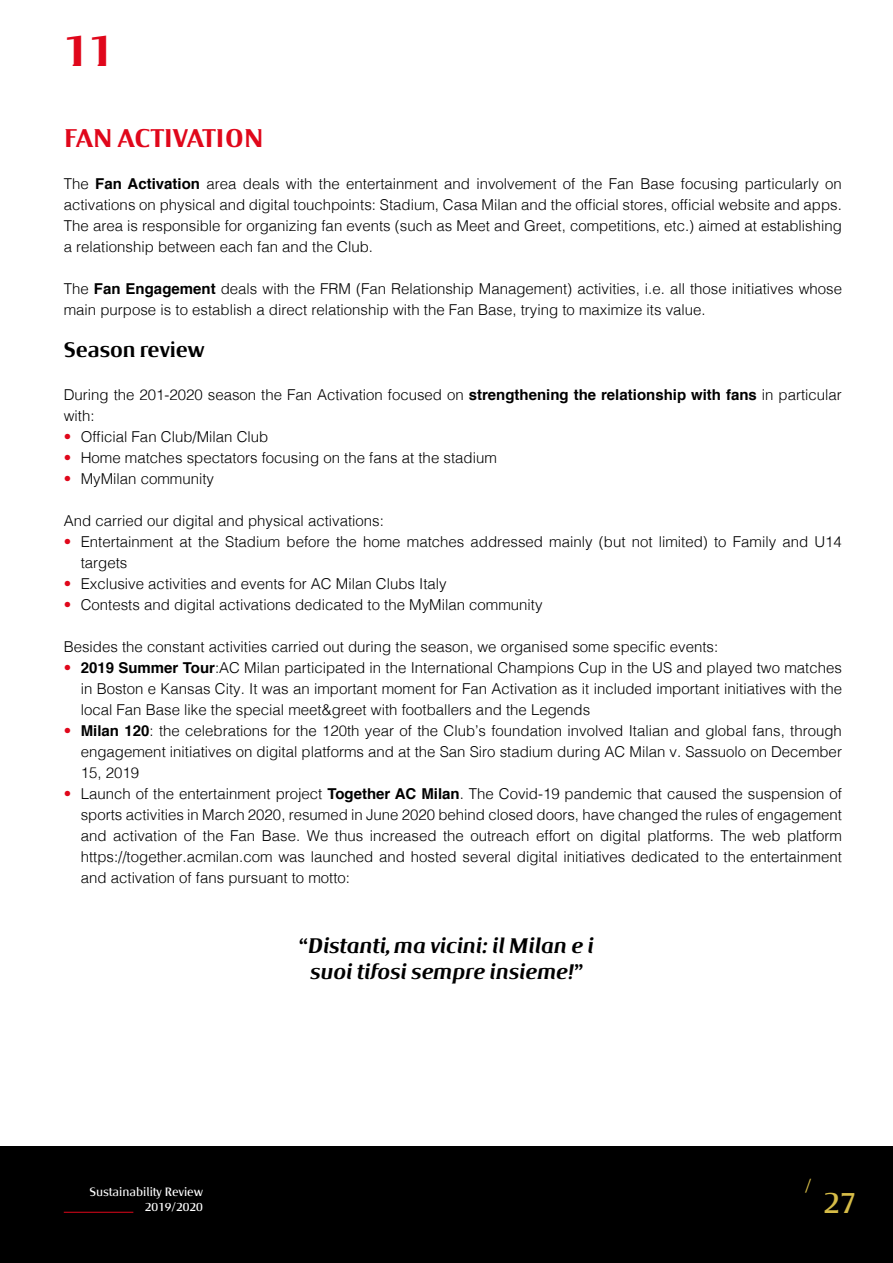
<style>
.page{position:relative;width:893px;height:1263px;background:#fff}
.page>*{position:absolute;margin:0;border:0;box-sizing:border-box;transform-origin:0 0}
.t1{font:700 45px "Milan Type Rev";color:#e0071b}
.t2{font:30px "Milan Type Rev";color:#d6bc47}
.t3{font:700 25.5px "Milan Type Rev";letter-spacing:.01em;color:#e0071b}
.t4{font:italic 700 21px/25.2px "Milan Type Rev";color:#000;text-align:center}
.t5{font:700 21px "Milan Type Rev";color:#000}
.t6{font:18px "Milan Type Rev";color:#d6bc47}
.t7{font:300 15px/21px "Helvetica";color:#000;text-align:justify}
.t8{font:12px/14.4px "Milan Type Rev";color:#fff;text-align:right}
.s1{font-weight:700}
.s2{color:#e0071b}
.s3{font-style:normal}
</style>
<div class="page">
<div style="left:0;top:1146px;width:893px;height:117px;background:#000"></div>
<hr style="left:64px;top:1212px;width:69px;height:1px;background:#e0071b">
<h1 class="t1" style="left:64px;top:25px;width:52px">11</h1>
<h3 class="t3" style="left:64px;top:124px;width:201px">FAN ACTIVATION</h3>
<p class="t7" style="left:64px;top:173px;width:780px">The <span class="s1">Fan Activation</span> area deals with the entertainment and involvement of the Fan Base focusing particularly on activations on physical and digital touchpoints: Stadium, Casa Milan and the official stores, official website and apps.<br>The area is responsible for organizing fan events (such as Meet and Greet, competitions, etc.) aimed at establishing a relationship between each fan and the Club.</p>
<p class="t7" style="left:64px;top:278px;width:780px">The <span class="s1">Fan Engagement</span> deals with the FRM (Fan Relationship Management) activities, i.e. all those initiatives whose main purpose is to establish a direct relationship with the Fan Base, trying to maximize its value.</p>
<h3 class="t5" style="left:64px;top:338px;width:142px">Season review</h3>
<p class="t7" style="left:64px;top:383px;width:780px">During the 201-2020 season the Fan Activation focused on <span class="s1">strengthening the relationship with fans</span> in particular with:</p>
<p class="t7" style="left:64px;top:425px;width:206px"><span class="s2">•</span> Official Fan Club/Milan Club</p>
<p class="t7" style="left:64px;top:446px;width:435px"><span class="s2">•</span> Home matches spectators focusing on the fans at the stadium</p>
<p class="t7" style="left:64px;top:467px;width:152px"><span class="s2">•</span> MyMilan community</p>
<p class="t7" style="left:64px;top:509px;width:322px">And carried our digital and physical activations:</p>
<p class="t7" style="left:81px;top:530px;width:763px;text-indent:-17px"><span class="s2">•</span> Entertainment at the Stadium before the home matches addressed mainly (but not limited) to Family and U14 targets</p>
<p class="t7" style="left:64px;top:572px;width:384px"><span class="s2">•</span> Exclusive activities and events for AC Milan Clubs Italy</p>
<p class="t7" style="left:64px;top:593px;width:480px"><span class="s2">•</span> Contests and digital activations dedicated to the MyMilan community</p>
<p class="t7" style="left:64px;top:635px;width:656px">Besides the constant activities carried out during the season, we organised some specific events:</p>
<p class="t7" style="left:81px;top:656px;width:763px;text-indent:-17px"><span class="s2">•</span> <span class="s1">2019 Summer Tour</span>:AC Milan participated in the International Champions Cup in the US and played two matches in Boston e Kansas City. It was an important moment for Fan Activation as it included important initiatives with the local Fan Base like the special meet&amp;greet with footballers and the Legends</p>
<p class="t7" style="left:81px;top:719px;width:763px;text-indent:-17px"><span class="s2">•</span> <span class="s1">Milan 120</span>: the celebrations for the 120th year of the Club’s foundation involved Italian and global fans, through engagement initiatives on digital platforms and at the San Siro stadium during AC Milan v. Sassuolo on December 15, 2019</p>
<p class="t7" style="left:81px;top:782px;width:763px;text-indent:-17px"><span class="s2">•</span> Launch of the entertainment project <span class="s1">Together AC Milan</span>. The Covid-19 pandemic that caused the suspension of sports activities in March 2020, resumed in June 2020 behind closed doors, have changed the rules of engagement and activation of the Fan Base. We thus increased the outreach effort on digital platforms. The web platform https://together.acmilan.com was launched and hosted several digital initiatives dedicated to the entertainment and activation of fans pursuant to motto:</p>
<p class="t8" style="left:89px;top:1185px;width:115px">Sustainability Review<br>2019/2020</p>
<h3 class="t4" style="left:299px;top:933px;width:296px"><span class="s3">“</span>Distanti, ma vicini: il Milan e i suoi tifosi sempre insieme!<span class="s3">”</span></h3>
<p class="t6" style="left:805px;top:1175px;width:8px">/</p>
<h2 class="t2" style="left:823px;top:1185px;width:35px">27</h2>
</div>
